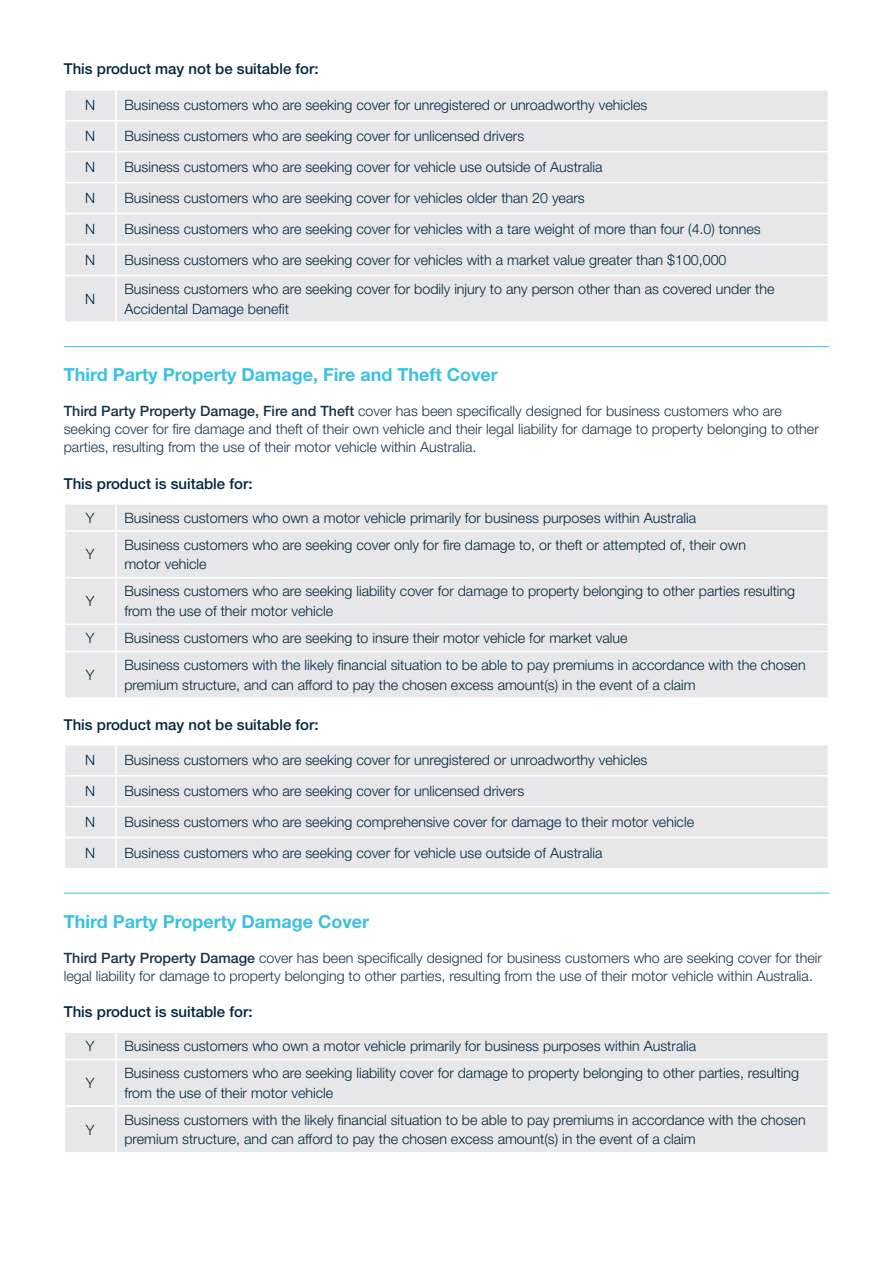
<style>
.page{position:relative;width:893px;height:1263px;background:#fff}
.page>*{position:absolute;margin:0;border:0;box-sizing:border-box;transform-origin:0 0}
.t1{font:700 18px "Helvetica Neue LT Std";color:#3bc1e2}
.t2{font:500 15px "Helvetica Neue LT Std";color:#00263d}
.t3{font:300 14.25px/19.5px "Helvetica Neue LT Std";color:#00263d}
.t4{font:300 14.25px/18px "Helvetica Neue LT Std";color:#193348}
.s1{font-weight:500}
</style>
<div class="page">
<hr style="left:64px;top:346px;width:765px;height:1px;background:#3bc1e2">
<hr style="left:64px;top:893px;width:765px;height:1px;background:#3bc1e2">
<div style="left:65px;top:90px;width:763px;height:231px;background:#e7e7e9"></div>
<hr style="left:115px;top:90px;width:2px;height:30px;background:#fff">
<hr style="left:64px;top:120px;width:52px;height:1px;background:#fff">
<hr style="left:116px;top:120px;width:713px;height:1px;background:#fff">
<hr style="left:115px;top:121px;width:2px;height:30px;background:#fff">
<hr style="left:64px;top:151px;width:52px;height:1px;background:#fff">
<hr style="left:116px;top:151px;width:713px;height:1px;background:#fff">
<hr style="left:115px;top:152px;width:2px;height:30px;background:#fff">
<hr style="left:64px;top:182px;width:52px;height:1px;background:#fff">
<hr style="left:116px;top:182px;width:713px;height:1px;background:#fff">
<hr style="left:115px;top:183px;width:2px;height:30px;background:#fff">
<hr style="left:64px;top:213px;width:52px;height:1px;background:#fff">
<hr style="left:116px;top:213px;width:713px;height:1px;background:#fff">
<hr style="left:115px;top:214px;width:2px;height:30px;background:#fff">
<hr style="left:64px;top:244px;width:52px;height:1px;background:#fff">
<hr style="left:116px;top:244px;width:713px;height:1px;background:#fff">
<hr style="left:115px;top:245px;width:2px;height:30px;background:#fff">
<hr style="left:64px;top:275px;width:52px;height:1px;background:#fff">
<hr style="left:116px;top:275px;width:713px;height:1px;background:#fff">
<hr style="left:115px;top:276px;width:2px;height:45px;background:#fff">
<div style="left:65px;top:505px;width:763px;height:192px;background:#e7e7e9"></div>
<hr style="left:115px;top:505px;width:2px;height:25px;background:#fff">
<hr style="left:64px;top:530px;width:52px;height:2px;background:#fff">
<hr style="left:116px;top:530px;width:713px;height:2px;background:#fff">
<hr style="left:115px;top:532px;width:2px;height:45px;background:#fff">
<hr style="left:64px;top:577px;width:52px;height:1px;background:#fff">
<hr style="left:116px;top:577px;width:713px;height:1px;background:#fff">
<hr style="left:115px;top:578px;width:2px;height:46px;background:#fff">
<hr style="left:64px;top:624px;width:52px;height:1px;background:#fff">
<hr style="left:116px;top:624px;width:713px;height:1px;background:#fff">
<hr style="left:115px;top:625px;width:2px;height:26px;background:#fff">
<hr style="left:64px;top:651px;width:52px;height:1px;background:#fff">
<hr style="left:116px;top:651px;width:713px;height:1px;background:#fff">
<hr style="left:115px;top:652px;width:2px;height:45px;background:#fff">
<div style="left:65px;top:745px;width:763px;height:123px;background:#e7e7e9"></div>
<hr style="left:115px;top:745px;width:2px;height:30px;background:#fff">
<hr style="left:64px;top:775px;width:52px;height:1px;background:#fff">
<hr style="left:116px;top:775px;width:713px;height:1px;background:#fff">
<hr style="left:115px;top:776px;width:2px;height:30px;background:#fff">
<hr style="left:64px;top:806px;width:52px;height:1px;background:#fff">
<hr style="left:116px;top:806px;width:713px;height:1px;background:#fff">
<hr style="left:115px;top:807px;width:2px;height:30px;background:#fff">
<hr style="left:64px;top:837px;width:52px;height:1px;background:#fff">
<hr style="left:116px;top:837px;width:713px;height:1px;background:#fff">
<hr style="left:115px;top:838px;width:2px;height:30px;background:#fff">
<div style="left:65px;top:1033px;width:763px;height:119px;background:#e7e7e9"></div>
<hr style="left:115px;top:1033px;width:2px;height:26px;background:#fff">
<hr style="left:64px;top:1059px;width:52px;height:1px;background:#fff">
<hr style="left:116px;top:1059px;width:713px;height:1px;background:#fff">
<hr style="left:115px;top:1060px;width:2px;height:45px;background:#fff">
<hr style="left:64px;top:1105px;width:52px;height:2px;background:#fff">
<hr style="left:116px;top:1105px;width:713px;height:2px;background:#fff">
<hr style="left:115px;top:1107px;width:2px;height:45px;background:#fff">
<p class="t2" style="left:64px;top:60px;width:256px">This product may not be suitable for:</p>
<p class="t3" style="left:85px;top:95px;width:12px">N</p>
<p class="t3" style="left:124px;top:95px;width:524px">Business customers who are seeking cover for unregistered or unroadworthy vehicles</p>
<p class="t3" style="left:85px;top:126px;width:12px">N</p>
<p class="t3" style="left:124px;top:126px;width:401px">Business customers who are seeking cover for unlicensed drivers</p>
<p class="t3" style="left:85px;top:157px;width:12px">N</p>
<p class="t3" style="left:124px;top:157px;width:480px">Business customers who are seeking cover for vehicle use outside of Australia</p>
<p class="t3" style="left:85px;top:188px;width:12px">N</p>
<p class="t3" style="left:124px;top:188px;width:462px">Business customers who are seeking cover for vehicles older than 20 years</p>
<p class="t3" style="left:85px;top:219px;width:12px">N</p>
<p class="t3" style="left:124px;top:219px;width:638px">Business customers who are seeking cover for vehicles with a tare weight of more than four (4.0) tonnes</p>
<p class="t3" style="left:85px;top:250px;width:12px">N</p>
<p class="t3" style="left:124px;top:250px;width:604px">Business customers who are seeking cover for vehicles with a market value greater than $100,000</p>
<p class="t3" style="left:85px;top:289px;width:12px">N</p>
<p class="t3" style="left:124px;top:279px;width:652px">Business customers who are seeking cover for bodily injury to any person other than as covered under the<br>Accidental Damage benefit</p>
<p class="t1" style="left:64px;top:363px;width:436px">Third Party Property Damage, Fire and Theft Cover</p>
<p class="t4" style="left:64px;top:402px;width:756px"><span class="s1">Third Party Property Damage, Fire and Theft</span> cover has been specifically designed for business customers who are seeking cover for fire damage and theft of their own vehicle and their legal liability for damage to property belonging to other parties, resulting from the use of their motor vehicle within Australia.</p>
<p class="t2" style="left:64px;top:474px;width:190px">This product is suitable for:</p>
<p class="t3" style="left:86px;top:507px;width:10px">Y</p>
<p class="t3" style="left:124px;top:507px;width:573px">Business customers who own a motor vehicle primarily for business purposes within Australia</p>
<p class="t3" style="left:86px;top:544px;width:10px">Y</p>
<p class="t3" style="left:124px;top:535px;width:623px">Business customers who are seeking cover only for fire damage to, or theft or attempted of, their own motor vehicle</p>
<p class="t3" style="left:86px;top:591px;width:10px">Y</p>
<p class="t3" style="left:124px;top:581px;width:672px">Business customers who are seeking liability cover for damage to property belonging to other parties resulting from the use of their motor vehicle</p>
<p class="t3" style="left:86px;top:628px;width:10px">Y</p>
<p class="t3" style="left:124px;top:628px;width:505px">Business customers who are seeking to insure their motor vehicle for market value</p>
<p class="t3" style="left:86px;top:665px;width:10px">Y</p>
<p class="t3" style="left:124px;top:655px;width:683px">Business customers with the likely financial situation to be able to pay premiums in accordance with the chosen premium structure, and can afford to pay the chosen excess amount(s) in the event of a claim</p>
<p class="t2" style="left:64px;top:715px;width:256px">This product may not be suitable for:</p>
<p class="t3" style="left:85px;top:750px;width:12px">N</p>
<p class="t3" style="left:124px;top:750px;width:524px">Business customers who are seeking cover for unregistered or unroadworthy vehicles</p>
<p class="t3" style="left:85px;top:781px;width:12px">N</p>
<p class="t3" style="left:124px;top:781px;width:401px">Business customers who are seeking cover for unlicensed drivers</p>
<p class="t3" style="left:85px;top:812px;width:12px">N</p>
<p class="t3" style="left:124px;top:812px;width:571px">Business customers who are seeking comprehensive cover for damage to their motor vehicle</p>
<p class="t3" style="left:85px;top:843px;width:12px">N</p>
<p class="t3" style="left:124px;top:843px;width:480px">Business customers who are seeking cover for vehicle use outside of Australia</p>
<p class="t1" style="left:64px;top:910px;width:307px">Third Party Property Damage Cover</p>
<p class="t4" style="left:64px;top:948px;width:760px"><span class="s1">Third Party Property Damage</span> cover has been specifically designed for business customers who are seeking cover for their legal liability for damage to property belonging to other parties, resulting from the use of their motor vehicle within Australia.</p>
<p class="t2" style="left:64px;top:1003px;width:190px">This product is suitable for:</p>
<p class="t3" style="left:86px;top:1036px;width:10px">Y</p>
<p class="t3" style="left:124px;top:1036px;width:573px">Business customers who own a motor vehicle primarily for business purposes within Australia</p>
<p class="t3" style="left:86px;top:1073px;width:10px">Y</p>
<p class="t3" style="left:124px;top:1063px;width:676px">Business customers who are seeking liability cover for damage to property belonging to other parties, resulting from the use of their motor vehicle</p>
<p class="t3" style="left:86px;top:1119px;width:10px">Y</p>
<p class="t3" style="left:124px;top:1110px;width:683px">Business customers with the likely financial situation to be able to pay premiums in accordance with the chosen premium structure, and can afford to pay the chosen excess amount(s) in the event of a claim</p>
</div>
